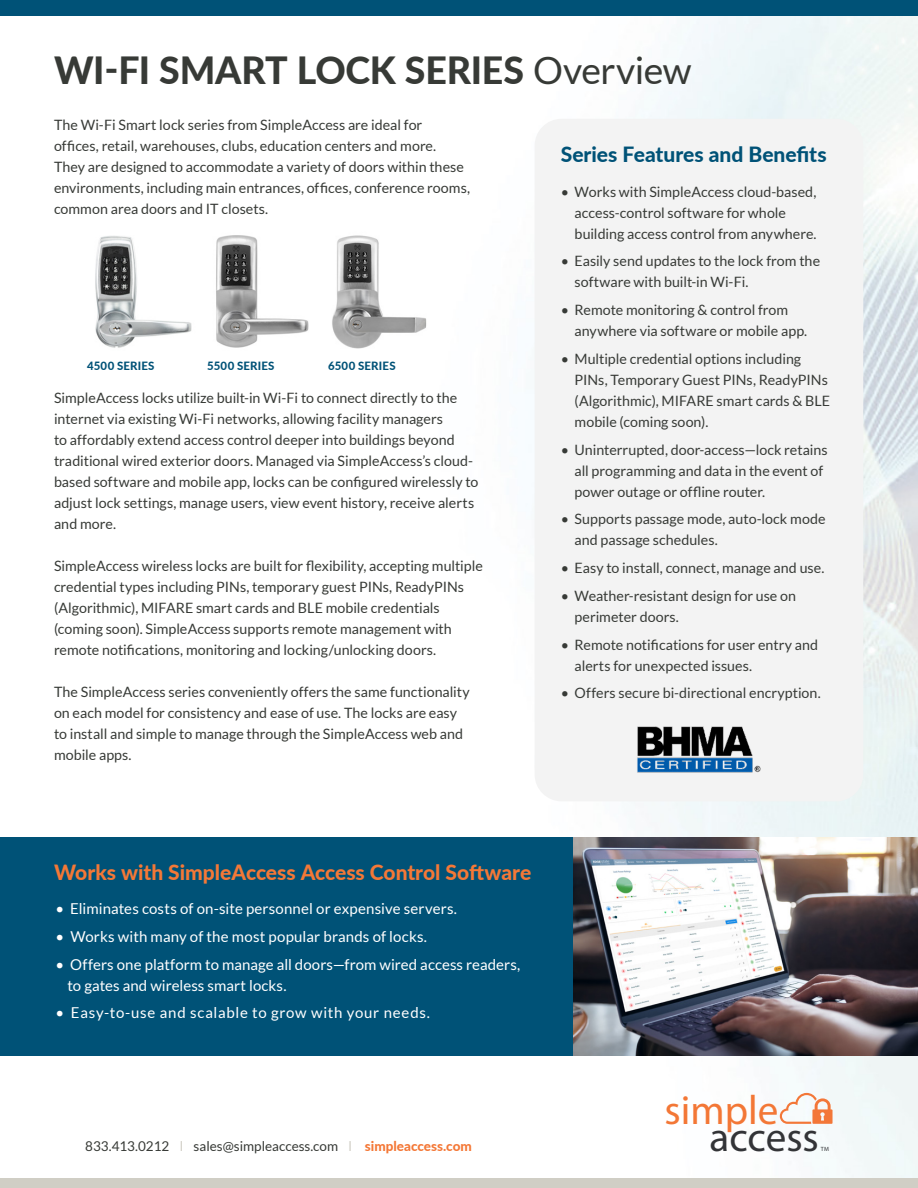
<style>
.page{position:relative;width:918px;height:1188px;background:#fff}
.page>*{position:absolute;margin:0;border:0;box-sizing:border-box;transform-origin:0 0}
.t1{font:41.1px "Myriad Pro";color:#333437}
.t2{font:41.1px "Myriad Pro";color:#f37736}
.t3{font:800 37.5px "Lato";letter-spacing:-.005em;color:#373a36}
.t4{font:800 21px "Lato";color:#f47837}
.t5{font:800 21px "Lato";color:#005277}
.t6{font:15px/21px "Lato";letter-spacing:.01em;color:#fff}
.t7{font:15px "Lato";letter-spacing:.05em;color:#fff}
.t8{font:14.25px/21px "Lato";color:#373a36}
.t9{font:13.5px "Lato";color:#373a36}
.t10{font:800 11.4px "Lato";letter-spacing:.015em;color:#005277}
.t11{font:6.15px "Myriad Pro";color:#333437}
.s1{font-weight:400}
.s2{color:#d0cec5}
.s3{font-weight:800;color:#f47837}
</style>
<div class="page">
<img style="left:157px;top:15px;width:761px;height:1164px">
<div style="left:0;top:0;width:918px;height:15px;background:#005277"></div>
<div style="left:0;top:1179px;width:918px;height:9px;background:#d0cec5"></div>
<svg style="left:780px;top:1093px;width:53px;height:31px"></svg>
<div style="left:535px;top:119px;width:328px;height:682px;background:#f3f3f3;border-radius:27px"></div>
<div style="left:0;top:837px;width:918px;height:218px;background:#005277"></div>
<img style="left:573px;top:837px;width:345px;height:218px">
<img style="left:95px;top:235px;width:114px;height:127px">
<img style="left:206px;top:230px;width:111px;height:129px">
<img style="left:327px;top:225px;width:104px;height:140px">
<img style="left:637px;top:726px;width:124px;height:47px">
<h2 class="t3" style="left:54px;top:42px;width:639px">WI-FI SMART LOCK SERIES <span class="s1">Overview</span></h2>
<p class="t8" style="left:54px;top:115px;width:418px">The Wi-Fi Smart lock series from SimpleAccess are ideal for offices, retail, warehouses, clubs, education centers and more.<br>They are designed to accommodate a variety of doors within these environments, including main entrances, offices, conference rooms, common area doors and IT closets.</p>
<p class="t10" style="left:87px;top:358px;width:69px">4500 SERIES</p>
<p class="t10" style="left:207px;top:358px;width:69px">5500 SERIES</p>
<p class="t10" style="left:328px;top:358px;width:69px">6500 SERIES</p>
<p class="t8" style="left:54px;top:388px;width:426px">SimpleAccess locks utilize built-in Wi-Fi to connect directly to the internet via existing Wi-Fi networks, allowing facility managers<br>to affordably extend access control deeper into buildings beyond traditional wired exterior doors. Managed via SimpleAccess’s cloud&shy;based software and mobile app, locks can be configured wirelessly to adjust lock settings, manage users, view event history, receive alerts and more.</p>
<p class="t8" style="left:54px;top:556px;width:430px">SimpleAccess wireless locks are built for flexibility, accepting multiple credential types including PINs, temporary guest PINs, ReadyPINs (Algorithmic), MIFARE smart cards and BLE mobile credentials (coming soon). SimpleAccess supports remote management with remote notifications, monitoring and locking/unlocking doors.</p>
<p class="t8" style="left:54px;top:682px;width:417px">The SimpleAccess series conveniently offers the same functionality on each model for consistency and ease of use. The locks are easy to install and simple to manage through the SimpleAccess web and mobile apps.</p>
<h3 class="t5" style="left:561px;top:139px;width:268px">Series Features and Benefits</h3>
<p class="t8" style="left:575px;top:181px;width:244px;text-indent:-14px">• Works with SimpleAccess cloud-based, access-control software for whole building access control from anywhere.</p>
<p class="t8" style="left:575px;top:251px;width:247px;text-indent:-14px">• Easily send updates to the lock from the software with built-in Wi-Fi.</p>
<p class="t8" style="left:575px;top:299px;width:234px;text-indent:-14px">• Remote monitoring &amp; control from anywhere via software or mobile app.</p>
<p class="t8" style="left:575px;top:348px;width:257px;text-indent:-14px">• Multiple credential options including PINs, Temporary Guest PINs, ReadyPINs (Algorithmic), MIFARE smart cards &amp; BLE mobile (coming soon).</p>
<p class="t8" style="left:575px;top:439px;width:255px;text-indent:-14px">• Uninterrupted, door-access—lock retains all programming and data in the event of power outage or offline router.</p>
<p class="t8" style="left:575px;top:509px;width:253px;text-indent:-14px">• Supports passage mode, auto-lock mode and passage schedules.</p>
<p class="t8" style="left:561px;top:557px;width:265px">• Easy to install, connect, manage and use.</p>
<p class="t8" style="left:575px;top:585px;width:223px;text-indent:-14px">• Weather-resistant design for use on perimeter doors.</p>
<p class="t8" style="left:575px;top:634px;width:245px;text-indent:-14px">• Remote notifications for user entry and alerts for unexpected issues.</p>
<p class="t8" style="left:561px;top:683px;width:262px">• Offers secure bi-directional encryption.</p>
<h3 class="t4" style="left:54px;top:856px;width:479px">Works with SimpleAccess Access Control Software</h3>
<p class="t6" style="left:56px;top:898px;width:403px">• Eliminates costs of on-site personnel or expensive servers.</p>
<p class="t6" style="left:56px;top:926px;width:373px">• Works with many of the most popular brands of locks.</p>
<p class="t6" style="left:68px;top:954px;width:454px;text-indent:-12px">• Offers one platform to manage all doors—from wired access readers, to gates and wireless smart locks.</p>
<p class="t7" style="left:56px;top:1005px;width:376px">• Easy-to-use and scalable to grow with your needs.</p>
<h1 class="t2" style="left:665px;top:1085px;width:116px">simple</h1>
<p class="t9" style="left:85px;top:1138px;width:388px">833.413.0212 <span class="s2">l</span> sales@simpleaccess.com <span class="s2">l</span> <span class="s3">simpleaccess.com</span></p>
<h1 class="t1" style="left:710px;top:1112px;width:111px">access</h1>
<p class="t11" style="left:821px;top:1145px;width:10px">TM</p>
</div>
